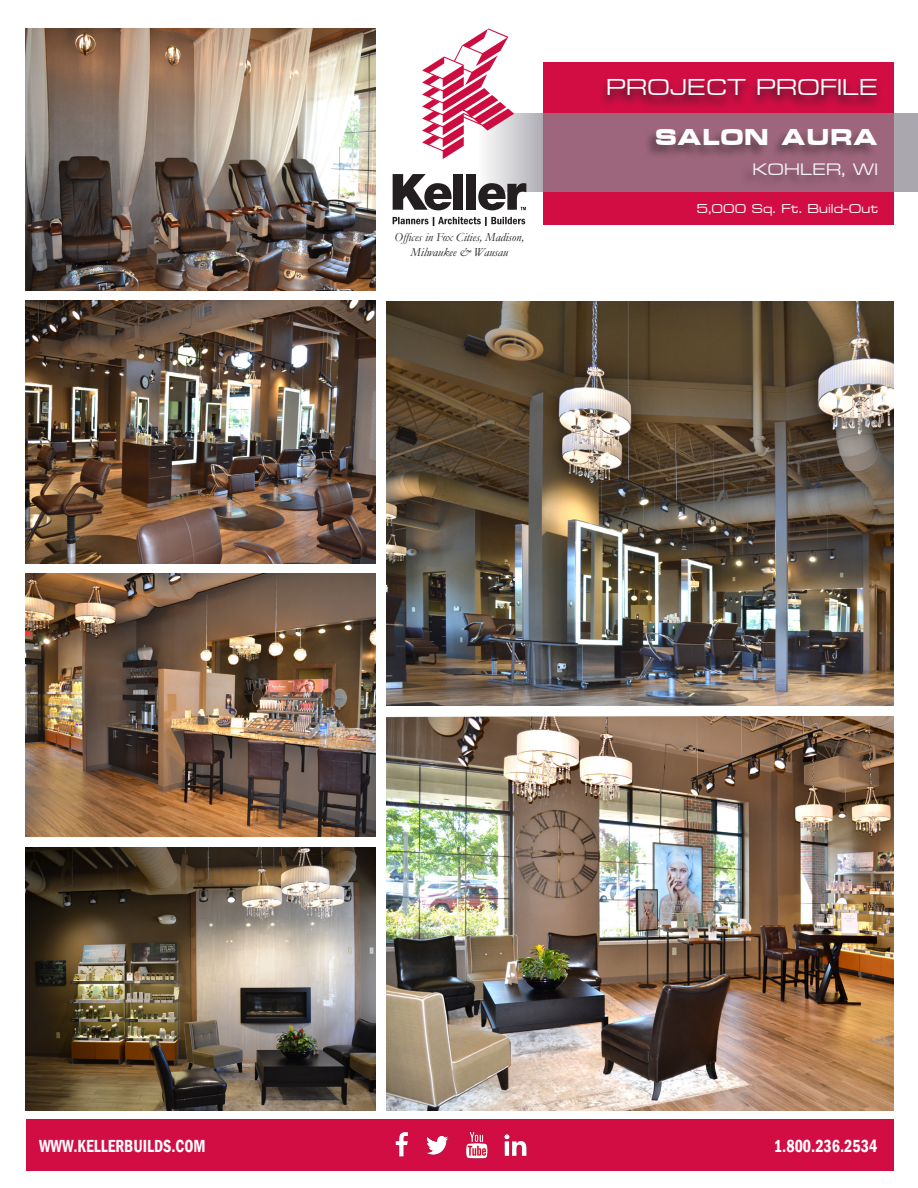
<style>
.page{position:relative;width:918px;height:1188px;background:#fff}
.page>*{position:absolute;margin:0;border:0;box-sizing:border-box;transform-origin:0 0}
.t1{font:27px "Metrostyle Extended";color:#fff}
.t2{font:700 27px "Metrostyle Extended";color:#fff}
.t3{font:19.5px "Metrostyle Extended";color:#f2f3f4}
.t4{font:600 condensed 18px "Franklin Gothic";color:#fff;scale:.9 1}
.t5{font:15px "Metrostyle Extended";color:#fff}
.t6{font:italic 12.45px/14.9px "Garamond";color:#231f20;text-align:center}
</style>
<div class="page">
<div style="left:26px;top:1119px;width:868px;height:52px;background:#d20d44"></div>
<img style="left:395px;top:1132px;width:132px;height:27px">
<div style="left:543px;top:62px;width:351px;height:163px;background:#d20d44"></div>
<svg style="left:453px;top:113px;width:465px;height:79px;background:#a77c8e"></svg>
<div style="left:642px;top:129px;width:235px;height:30px;background:#231f20;opacity:.5"></div>
<div style="left:739px;top:163px;width:139px;height:27px;background:#986278"></div>
<svg style="left:422px;top:29px;width:92px;height:130px"></svg>
<svg style="left:602px;top:80px;width:277px;height:27px"></svg>
<svg style="left:393px;top:174px;width:59px;height:36px"></svg>
<div style="left:454px;top:174px;width:9px;height:36px;background:#231f20"></div>
<div style="left:467px;top:174px;width:9px;height:36px;background:#231f20"></div>
<svg style="left:393px;top:217px;width:132px;height:9px"></svg>
<svg style="left:478px;top:183px;width:48px;height:27px"></svg>
<img style="left:26px;top:301px;width:350px;height:263px">
<img style="left:26px;top:574px;width:350px;height:263px">
<img style="left:26px;top:29px;width:350px;height:262px">
<img style="left:26px;top:847px;width:350px;height:264px">
<img style="left:387px;top:301px;width:507px;height:405px">
<img style="left:387px;top:716px;width:507px;height:395px">
<p class="t1" style="left:606px;top:73px;width:274px">PROJECT PROFILE</p>
<p class="t2" style="left:655px;top:123px;width:225px">SALON AURA</p>
<p class="t3" style="left:752px;top:159px;width:127px">KOHLER, WI</p>
<p class="t6" style="left:395px;top:230px;width:131px">Offices in Fox Cities, Madison,<br>Milwaukee &amp; Wausau</p>
<p class="t5" style="left:697px;top:200px;width:183px">5,000 Sq. Ft. Build-Out</p>
<p class="t4" style="left:39px;top:1134px;width:187px">WWW.KELLERBUILDS.COM</p>
<p class="t4" style="left:774px;top:1134px;width:117px">1.800.236.2534</p>
</div>
